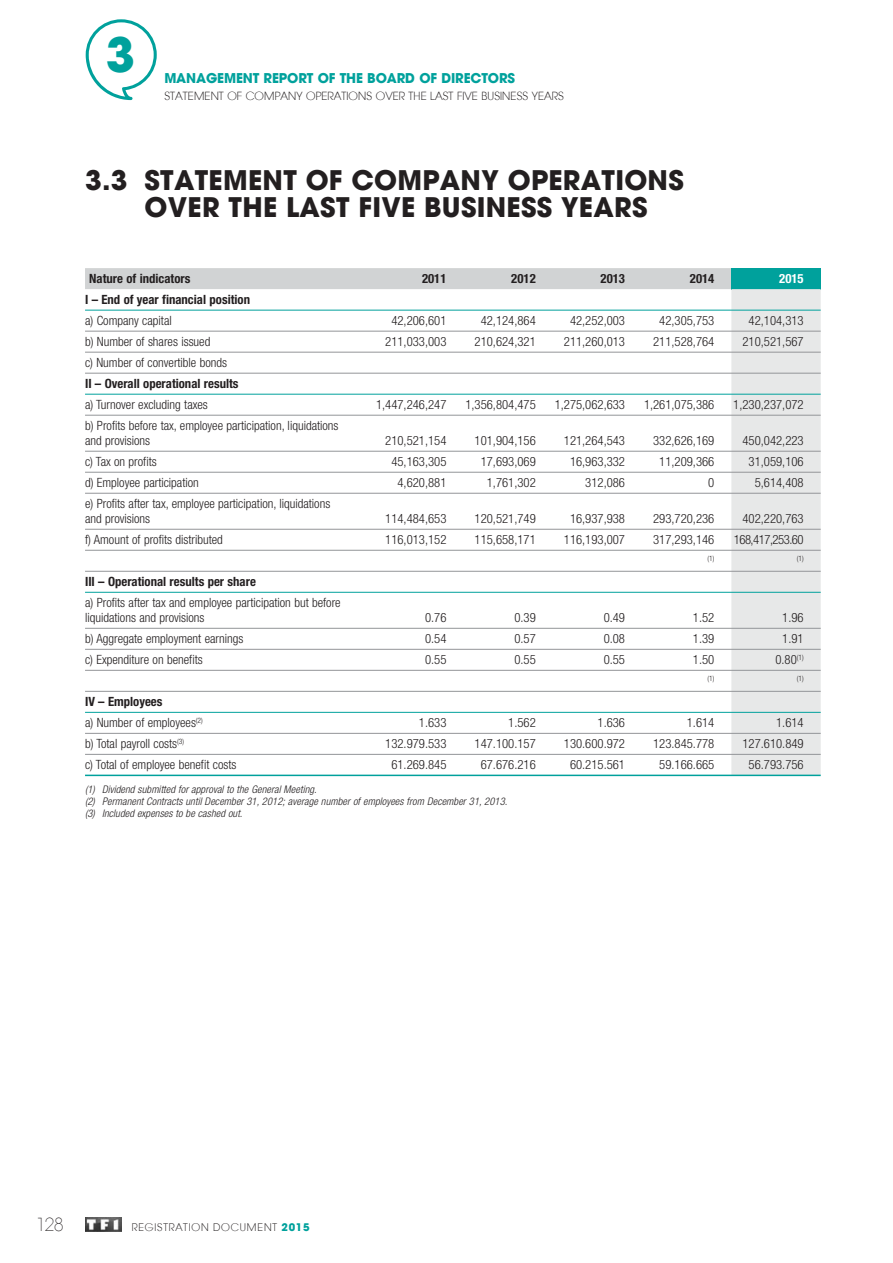
<style>
.page{position:relative;width:893px;height:1263px;background:#fff}
.page>*{position:absolute;margin:0;border:0;box-sizing:border-box;transform-origin:0 0}
.t1{font:700 47.4px "TF1 Avant Garde";color:#00a19c}
.t2{font:700 27px/27px "TF1 Avant Garde";letter-spacing:.01em;color:#231f20}
.t3{font:300 18px "TF1 Avant Garde";color:#231f20}
.t4{font:700 13.5px "TF1 Avant Garde";letter-spacing:-.01em;color:#00a19c}
.t5{font:300 condensed 12.75px/15px "Helvetica Neue LT Std";color:#231f20}
.t6{font:700 condensed 12.75px "Helvetica Neue LT Std";color:#231f20}
.t7{font:300 condensed 12.75px "Helvetica Neue LT Std";letter-spacing:-.04em;color:#231f20}
.t8{font:700 condensed 12.75px "Helvetica Neue LT Std";color:#fff}
.t9{font:500 11.25px "TF1 Avant Garde";color:#231f20}
.t10{font:italic 300 condensed 10.5px/12px "Helvetica Neue LT Std";letter-spacing:.01em;color:#231f20}
.t11{font:500 10.5px "TF1 Avant Garde";letter-spacing:.07em;color:#231f20}
.t12{font:300 condensed 7.5px "Helvetica Neue LT Std";color:#231f20}
.s1{font-weight:700}
.s2{font-weight:700;color:#00a19c}
</style>
<div class="page">
<img style="left:85px;top:1218px;width:36px;height:13px">
<svg style="left:86px;top:19px;width:71px;height:81px"></svg>
<svg style="left:85px;top:268px;width:736px;height:507px"></svg>
<hr style="left:85px;top:310px;width:736px;height:1px;background:#00a19c">
<hr style="left:85px;top:394px;width:736px;height:1px;background:#00a19c">
<hr style="left:85px;top:592px;width:736px;height:1px;background:#00a19c">
<hr style="left:85px;top:712px;width:736px;height:1px;background:#00a19c">
<hr style="left:85px;top:331px;width:736px;height:1px;background:#939598">
<hr style="left:85px;top:352px;width:736px;height:1px;background:#939598">
<hr style="left:85px;top:373px;width:736px;height:1px;background:#939598">
<hr style="left:85px;top:415px;width:736px;height:1px;background:#939598">
<hr style="left:85px;top:451px;width:736px;height:1px;background:#939598">
<hr style="left:85px;top:472px;width:736px;height:1px;background:#939598">
<hr style="left:85px;top:493px;width:736px;height:1px;background:#939598">
<hr style="left:85px;top:529px;width:736px;height:1px;background:#939598">
<hr style="left:85px;top:550px;width:736px;height:1px;background:#939598">
<hr style="left:85px;top:571px;width:736px;height:1px;background:#939598">
<hr style="left:85px;top:628px;width:736px;height:1px;background:#939598">
<hr style="left:85px;top:649px;width:736px;height:1px;background:#939598">
<hr style="left:85px;top:670px;width:736px;height:1px;background:#939598">
<hr style="left:85px;top:691px;width:736px;height:1px;background:#939598">
<hr style="left:85px;top:733px;width:736px;height:1px;background:#939598">
<hr style="left:85px;top:754px;width:736px;height:1px;background:#939598">
<hr style="left:85px;top:775px;width:736px;height:1px;background:#00a19c">
<h1 class="t1" style="left:106px;top:37px;width:31px">3</h1>
<p class="t4" style="left:164px;top:73px;width:352px">MANAGEMENT REPORT OF THE BOARD OF DIRECTORS</p>
<p class="t9" style="left:164px;top:91px;width:401px">STATEMENT OF COMPANY OPERATIONS OVER THE LAST FIVE BUSINESS YEARS</p>
<h2 class="t2" style="left:145px;top:169px;width:541px;text-indent:-60px">3.3 STATEMENT OF COMPANY OPERATIONS<br>OVER THE LAST FIVE BUSINESS YEARS</h2>
<p class="t6" style="left:89px;top:274px;width:103px">Nature of indicators</p>
<p class="t6" style="left:422px;top:274px;width:26px">2011</p>
<p class="t6" style="left:511px;top:274px;width:26px">2012</p>
<p class="t6" style="left:601px;top:274px;width:26px">2013</p>
<p class="t6" style="left:690px;top:274px;width:26px">2014</p>
<p class="t8" style="left:779px;top:274px;width:26px">2015</p>
<p class="t6" style="left:85px;top:295px;width:166px">I – End of year financial position</p>
<p class="t5" style="left:85px;top:315px;width:88px">a) Company capital</p>
<p class="t5" style="left:391px;top:315px;width:57px">42,206,601</p>
<p class="t5" style="left:481px;top:315px;width:57px">42,124,864</p>
<p class="t5" style="left:570px;top:315px;width:57px">42,252,003</p>
<p class="t5" style="left:659px;top:315px;width:57px">42,305,753</p>
<p class="t5" style="left:749px;top:315px;width:57px">42,104,313</p>
<p class="t5" style="left:85px;top:336px;width:127px">b) Number of shares issued</p>
<p class="t5" style="left:385px;top:336px;width:63px">211,033,003</p>
<p class="t5" style="left:475px;top:336px;width:63px">210,624,321</p>
<p class="t5" style="left:564px;top:336px;width:63px">211,260,013</p>
<p class="t5" style="left:653px;top:336px;width:63px">211,528,764</p>
<p class="t5" style="left:742px;top:336px;width:63px">210,521,567</p>
<p class="t5" style="left:85px;top:357px;width:144px">c) Number of convertible bonds</p>
<p class="t6" style="left:85px;top:379px;width:155px">II – Overall operational results</p>
<p class="t5" style="left:85px;top:399px;width:124px">a) Turnover excluding taxes</p>
<p class="t5" style="left:376px;top:399px;width:72px">1,447,246,247</p>
<p class="t5" style="left:465px;top:399px;width:72px">1,356,804,475</p>
<p class="t5" style="left:555px;top:399px;width:72px">1,275,062,633</p>
<p class="t5" style="left:644px;top:399px;width:72px">1,261,075,386</p>
<p class="t5" style="left:733px;top:399px;width:72px">1,230,237,072</p>
<p class="t5" style="left:85px;top:420px;width:255px">b) Profits before tax, employee participation, liquidations and provisions</p>
<p class="t5" style="left:385px;top:435px;width:63px">210,521,154</p>
<p class="t5" style="left:475px;top:435px;width:63px">101,904,156</p>
<p class="t5" style="left:564px;top:435px;width:63px">121,264,543</p>
<p class="t5" style="left:653px;top:435px;width:63px">332,626,169</p>
<p class="t5" style="left:742px;top:435px;width:63px">450,042,223</p>
<p class="t5" style="left:85px;top:456px;width:73px">c) Tax on profits</p>
<p class="t5" style="left:391px;top:456px;width:57px">45,163,305</p>
<p class="t5" style="left:481px;top:456px;width:57px">17,693,069</p>
<p class="t5" style="left:570px;top:456px;width:57px">16,963,332</p>
<p class="t5" style="left:659px;top:456px;width:57px">11,209,366</p>
<p class="t5" style="left:749px;top:456px;width:57px">31,059,106</p>
<p class="t5" style="left:85px;top:477px;width:115px">d) Employee participation</p>
<p class="t5" style="left:397px;top:477px;width:50px">4,620,881</p>
<p class="t5" style="left:487px;top:477px;width:50px">1,761,302</p>
<p class="t5" style="left:585px;top:477px;width:41px">312,086</p>
<p class="t5" style="left:708px;top:477px;width:8px">0</p>
<p class="t5" style="left:755px;top:477px;width:50px">5,614,408</p>
<p class="t5" style="left:85px;top:498px;width:247px">e) Profits after tax, employee participation, liquidations and provisions</p>
<p class="t5" style="left:385px;top:513px;width:63px">114,484,653</p>
<p class="t5" style="left:475px;top:513px;width:63px">120,521,749</p>
<p class="t5" style="left:570px;top:513px;width:57px">16,937,938</p>
<p class="t5" style="left:653px;top:513px;width:63px">293,720,236</p>
<p class="t5" style="left:742px;top:513px;width:63px">402,220,763</p>
<p class="t5" style="left:85px;top:534px;width:139px">f) Amount of profits distributed</p>
<p class="t5" style="left:385px;top:534px;width:63px">116,013,152</p>
<p class="t5" style="left:475px;top:534px;width:63px">115,658,171</p>
<p class="t5" style="left:564px;top:534px;width:63px">116,193,007</p>
<p class="t5" style="left:653px;top:534px;width:63px">317,293,146</p>
<p class="t7" style="left:734px;top:535px;width:71px">168,417,253.60</p>
<p class="t12" style="left:707px;top:556px;width:8px">(1)</p>
<p class="t12" style="left:797px;top:556px;width:8px">(1)</p>
<p class="t6" style="left:85px;top:577px;width:172px">III – Operational results per share</p>
<p class="t5" style="left:85px;top:597px;width:257px">a) Profits after tax and employee participation but before liquidations and provisions</p>
<p class="t5" style="left:425px;top:612px;width:23px">0.76</p>
<p class="t5" style="left:514px;top:612px;width:23px">0.39</p>
<p class="t5" style="left:604px;top:612px;width:23px">0.49</p>
<p class="t5" style="left:693px;top:612px;width:23px">1.52</p>
<p class="t5" style="left:782px;top:612px;width:23px">1.96</p>
<p class="t5" style="left:85px;top:633px;width:160px">b) Aggregate employment earnings</p>
<p class="t5" style="left:425px;top:633px;width:23px">0.54</p>
<p class="t5" style="left:514px;top:633px;width:23px">0.57</p>
<p class="t5" style="left:604px;top:633px;width:23px">0.08</p>
<p class="t5" style="left:693px;top:633px;width:23px">1.39</p>
<p class="t5" style="left:782px;top:633px;width:23px">1.91</p>
<p class="t5" style="left:85px;top:654px;width:119px">c) Expenditure on benefits</p>
<p class="t5" style="left:425px;top:654px;width:23px">0.55</p>
<p class="t5" style="left:514px;top:654px;width:23px">0.55</p>
<p class="t5" style="left:604px;top:654px;width:23px">0.55</p>
<p class="t5" style="left:693px;top:654px;width:23px">1.50</p>
<p class="t5" style="left:775px;top:654px;width:30px">0.80<sup>(1)</sup></p>
<p class="t12" style="left:707px;top:676px;width:8px">(1)</p>
<p class="t12" style="left:797px;top:676px;width:8px">(1)</p>
<p class="t5" style="left:85px;top:693px;width:119px;line-height:21px"><span class="s1">IV – Employees<br></span>a) Number of employees<sup>(2)</sup></p>
<p class="t5" style="left:419px;top:717px;width:29px">1.633</p>
<p class="t5" style="left:508px;top:717px;width:29px">1.562</p>
<p class="t5" style="left:598px;top:717px;width:29px">1.636</p>
<p class="t5" style="left:687px;top:717px;width:29px">1.614</p>
<p class="t5" style="left:776px;top:717px;width:29px">1.614</p>
<p class="t5" style="left:85px;top:738px;width:101px">b) Total payroll costs<sup>(3)</sup></p>
<p class="t5" style="left:385px;top:738px;width:63px">132.979.533</p>
<p class="t5" style="left:475px;top:738px;width:63px">147.100.157</p>
<p class="t5" style="left:564px;top:738px;width:63px">130.600.972</p>
<p class="t5" style="left:653px;top:738px;width:63px">123.845.778</p>
<p class="t5" style="left:742px;top:738px;width:63px">127.610.849</p>
<p class="t5" style="left:85px;top:759px;width:153px">c) Total of employee benefit costs</p>
<p class="t5" style="left:391px;top:759px;width:57px">61.269.845</p>
<p class="t5" style="left:481px;top:759px;width:57px">67.676.216</p>
<p class="t5" style="left:570px;top:759px;width:57px">60.215.561</p>
<p class="t5" style="left:659px;top:759px;width:57px">59.166.665</p>
<p class="t5" style="left:749px;top:759px;width:57px">56.793.756</p>
<p class="t10" style="left:85px;top:785px;width:424px">(1) Dividend submitted for approval to the General Meeting.<br>(2) Permanent Contracts until December 31, 2012; average number of employees from December 31, 2013. (3) Included expenses to be cashed out.</p>
<h3 class="t3" style="left:36px;top:1218px;width:29px">128</h3>
<p class="t11" style="left:132px;top:1223px;width:179px">REGISTRATION DOCUMENT <span class="s2">2015</span></p>
</div>
